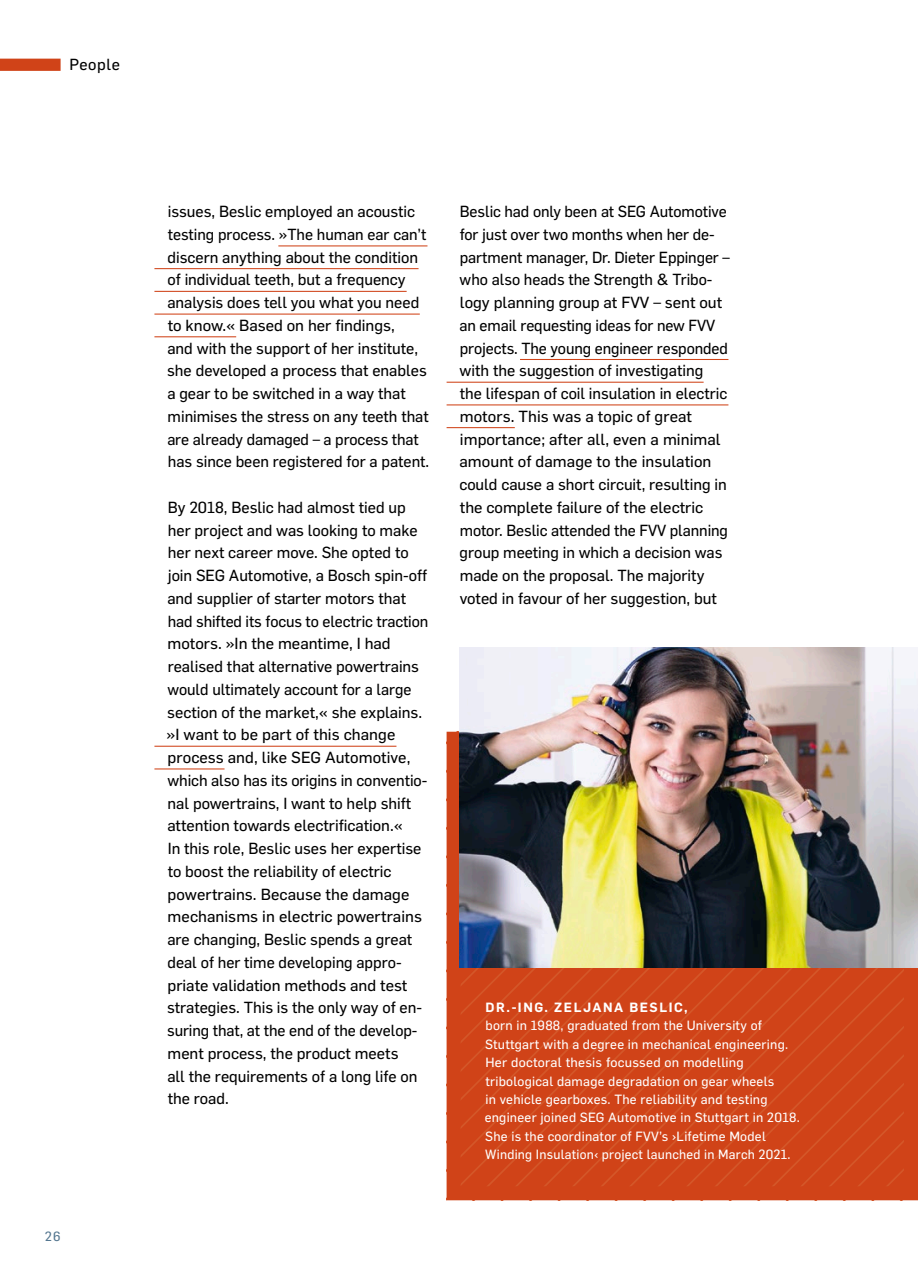
<style>
.page{position:relative;width:918px;height:1265px;background:#fff}
.page>*{position:absolute;margin:0;border:0;box-sizing:border-box;transform-origin:0 0}
.t1{font:15.75px/22.8px "Flama Basic";color:#000}
.t2{font:13.12px/18.4px "Flama Basic";letter-spacing:.02em;color:#fff}
.t3{font:600 13.12px "Flama";letter-spacing:.12em;color:#fff}
.t4{font:13.12px "Flama Basic";color:#557790}
</style>
<div class="page">
<svg style="left:461px;top:968px;width:442px;height:217px;background:#d04419"></svg>
<div style="left:446px;top:732px;width:472px;height:468px;border:14px solid #d04318"></div>
<img style="left:459px;top:647px;width:459px;height:321px">
<hr style="left:154px;top:768px;width:70px;height:1px;background:#d04318">
<hr style="left:154px;top:746px;width:242px;height:1px;background:#d04318">
<hr style="left:278px;top:245px;width:149px;height:1px;background:#d04318">
<hr style="left:154px;top:268px;width:264px;height:1px;background:#d04318">
<hr style="left:154px;top:291px;width:253px;height:1px;background:#d04318">
<hr style="left:154px;top:314px;width:266px;height:1px;background:#d04318">
<hr style="left:154px;top:336px;width:82px;height:1px;background:#d04318">
<hr style="left:520px;top:359px;width:208px;height:1px;background:#d04318">
<hr style="left:446px;top:382px;width:257px;height:1px;background:#d04318">
<hr style="left:446px;top:404px;width:282px;height:1px;background:#d04318">
<hr style="left:446px;top:427px;width:69px;height:1px;background:#d04318">
<div style="left:0;top:59px;width:61px;height:12px;background:#d04318"></div>
<p class="t1" style="left:69px;top:52px;width:52px">People</p>
<p class="t4" style="left:45px;top:1227px;width:17px">26</p>
<p class="t1" style="left:167px;top:199px;width:264px">issues, Beslic employed an acoustic testing process. »The human ear can’t discern anything about the condition of individual teeth, but a frequency analysis does tell you what you need to know.« Based on her findings,<br>and with the support of her institute, she developed a process that enables a gear to be switched in a way that minimises the stress on any teeth that are already damaged – a process that has since been registered for a patent.</p>
<p class="t1" style="left:166px;top:495px;width:263px">By 2018, Beslic had almost tied up her project and was looking to make her next career move. She opted to join SEG Automotive, a Bosch spin-off and supplier of starter motors that had shifted its focus to electric traction motors. »In the meantime, I had realised that alternative powertrains would ultimately account for a large section of the market,« she explains. »I want to be part of this change process and, like SEG Automotive, which also has its origins in conventio&shy;nal powertrains, I want to help shift attention towards electrification.«<br>In this role, Beslic uses her expertise to boost the reliability of electric powertrains. Because the damage mechanisms in electric powertrains are changing, Beslic spends a great deal of her time developing appro&shy;priate validation methods and test strategies. This is the only way of en&shy;suring that, at the end of the develop&shy;ment process, the product meets<br>all the requirements of a long life on the road.</p>
<p class="t1" style="left:459px;top:199px;width:272px">Beslic had only been at SEG Automotive for just over two months when her de&shy;partment manager, Dr. Dieter Eppinger – who also heads the Strength &amp; Tribo&shy;logy planning group at FVV – sent out an email requesting ideas for new FVV projects. The young engineer responded with the suggestion of investigating<br>the lifespan of coil insulation in electric motors. This was a topic of great importance; after all, even a minimal amount of damage to the insulation could cause a short circuit, resulting in the complete failure of the electric motor. Beslic attended the FVV planning group meeting in which a decision was made on the proposal. The majority voted in favour of her suggestion, but</p>
<p class="t3" style="left:485px;top:998px;width:204px">DR.-ING. ZELJANA BESLIC,</p>
<p class="t2" style="left:485px;top:1016px;width:317px">born in 1988, graduated from the University of Stuttgart with a degree in mechanical engineering.<br>Her doctoral thesis focussed on modelling tribological damage degradation on gear wheels<br>in vehicle gearboxes. The reliability and testing engineer joined SEG Automotive in Stuttgart in 2018.<br>She is the coordinator of FVV’s ›Lifetime Model Winding Insulation‹ project launched in March 2021.</p>
</div>
